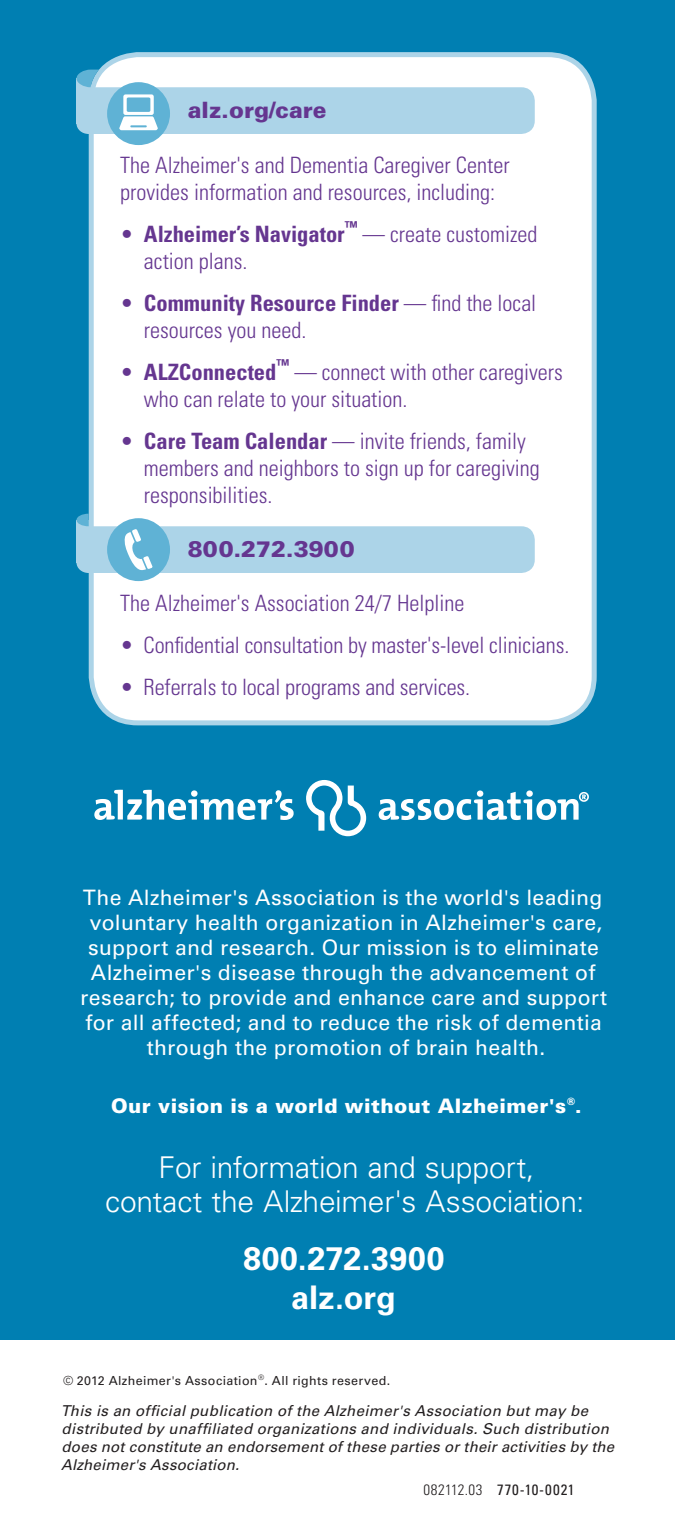
<style>
.page{position:relative;width:675px;height:1530px;background:#fff}
.page>*{position:absolute;margin:0;border:0;box-sizing:border-box;transform-origin:0 0}
.t1{font:700 32.5px/39px "Univers LT Std";letter-spacing:.005em;color:#fff;text-align:center}
.t2{font:300 30px/33.8px "Univers LT Std";letter-spacing:-.01em;color:#fff;text-align:center}
.t3{font:300 condensed 22.5px/27px "Univers LT Std";color:#653690}
.t4{font:900 22.5px "Univers LT Std";color:#653690}
.t5{font:21.25px/25px "Univers LT Std";letter-spacing:.015em;color:#fff;text-align:center}
.t6{font:900 20px "Univers LT Std";letter-spacing:.015em;color:#fff}
.t7{font:italic 15px/18px "Univers LT Std";letter-spacing:.02em;color:#231f20}
.t8{font:condensed 15px "Univers LT Std";letter-spacing:.06em;color:#231f20}
.t9{font:12.5px "Univers LT Std";letter-spacing:.03em;color:#231f20}
.s1{font-weight:700}
.s2{font-weight:300}
</style>
<div class="page">
<div style="left:0;top:0;width:675px;height:1339px;background:#007fb2"></div>
<svg style="left:306px;top:780px;width:60px;height:56px"></svg>
<svg style="left:94px;top:790px;width:200px;height:30px"></svg>
<svg style="left:379px;top:790px;width:210px;height:30px"></svg>
<div style="left:91px;top:55px;width:503px;height:668px;background:#fff;border-radius:47px"></div>
<div style="left:89px;top:52px;width:508px;height:673px;border:5px solid #acd4e8;border-radius:47px"></div>
<div style="left:82px;top:87px;width:453px;height:47px;background:#acd4e8;border-radius:13px"></div>
<svg style="left:77px;top:124px;width:12px;height:10px"></svg>
<div style="left:77px;top:78px;width:14px;height:46px;background:#acd4e8"></div>
<svg style="left:76px;top:70px;width:23px;height:17px"></svg>
<div style="left:89px;top:116px;width:12px;height:18px;background:#acd4e8"></div>
<div style="left:107px;top:82px;width:63px;height:63px;background:#5fb2d5;border-radius:50%"></div>
<svg style="left:119px;top:94px;width:39px;height:36px"></svg>
<div style="left:80px;top:526px;width:455px;height:47px;background:#acd4e8;border-radius:14px"></div>
<svg style="left:77px;top:563px;width:12px;height:10px"></svg>
<div style="left:77px;top:520px;width:14px;height:43px;background:#acd4e8"></div>
<div style="left:89px;top:555px;width:12px;height:18px;background:#acd4e8"></div>
<svg style="left:77px;top:514px;width:12px;height:12px"></svg>
<div style="left:107px;top:518px;width:63px;height:63px;background:#5fb2d5;border-radius:50%"></div>
<svg style="left:124px;top:529px;width:29px;height:42px"></svg>
<p class="t4" style="left:188px;top:96px;width:140px">alz.org/care</p>
<p class="t3" style="left:120px;top:151px;width:391px">The Alzheimer's and Dementia Caregiver Center provides information and resources, including:</p>
<p class="t3" style="left:144px;top:220px;width:395px;text-indent:-24px">• <span class="s1">Alzheimer’s Navigator</span><sup>™</sup> — create customized action plans.</p>
<p class="t3" style="left:144px;top:289px;width:394px;text-indent:-24px">• <span class="s1">Community Resource Finder</span> — find the local resources you need.</p>
<p class="t3" style="left:144px;top:358px;width:421px;text-indent:-24px">• <span class="s1">ALZConnected</span><sup>™</sup> — connect with other caregivers who can relate to your situation.</p>
<p class="t3" style="left:144px;top:427px;width:398px;text-indent:-24px">• <span class="s1">Care Team Calendar</span> — invite friends, family members and neighbors to sign up for caregiving responsibilities.</p>
<p class="t4" style="left:188px;top:534px;width:168px">800.272.3900</p>
<p class="t3" style="left:120px;top:589px;width:346px">The Alzheimer's Association 24/7 Helpline</p>
<p class="t3" style="left:120px;top:631px;width:451px">• Confidential consultation by master's-level clinicians.</p>
<p class="t3" style="left:120px;top:673px;width:351px">• Referrals to local programs and services.</p>
<p class="t5" style="left:80px;top:885px;width:529px">The Alzheimer's Association is the world's leading voluntary health organization in Alzheimer's care, support and research. Our mission is to eliminate Alzheimer's disease through the advancement of research; to provide and enhance care and support for all affected; and to reduce the risk of dementia through the promotion of brain health.</p>
<p class="t6" style="left:111px;top:1093px;width:472px">Our vision is a world without Alzheimer's<sup>®</sup>.</p>
<h2 class="t2" style="left:105px;top:1151px;width:481px">For information and support, contact the Alzheimer's Association:</h2>
<h1 class="t1" style="left:243px;top:1239px;width:203px">800.272.3900 alz.org</h1>
<p class="t9" style="left:63px;top:1373px;width:329px">© 2012 Alzheimer's Association<sup>®</sup>. All rights reserved.</p>
<p class="t7" style="left:61px;top:1402px;width:555px">This is an official publication of the Alzheimer's Association but may be distributed by unaffiliated organizations and individuals. Such distribution does not constitute an endorsement of these parties or their activities by the Alzheimer's Association.</p>
<p class="t8" style="left:423px;top:1480px;width:153px"><span class="s2">082112.03</span> 770-10-0021</p>
</div>
